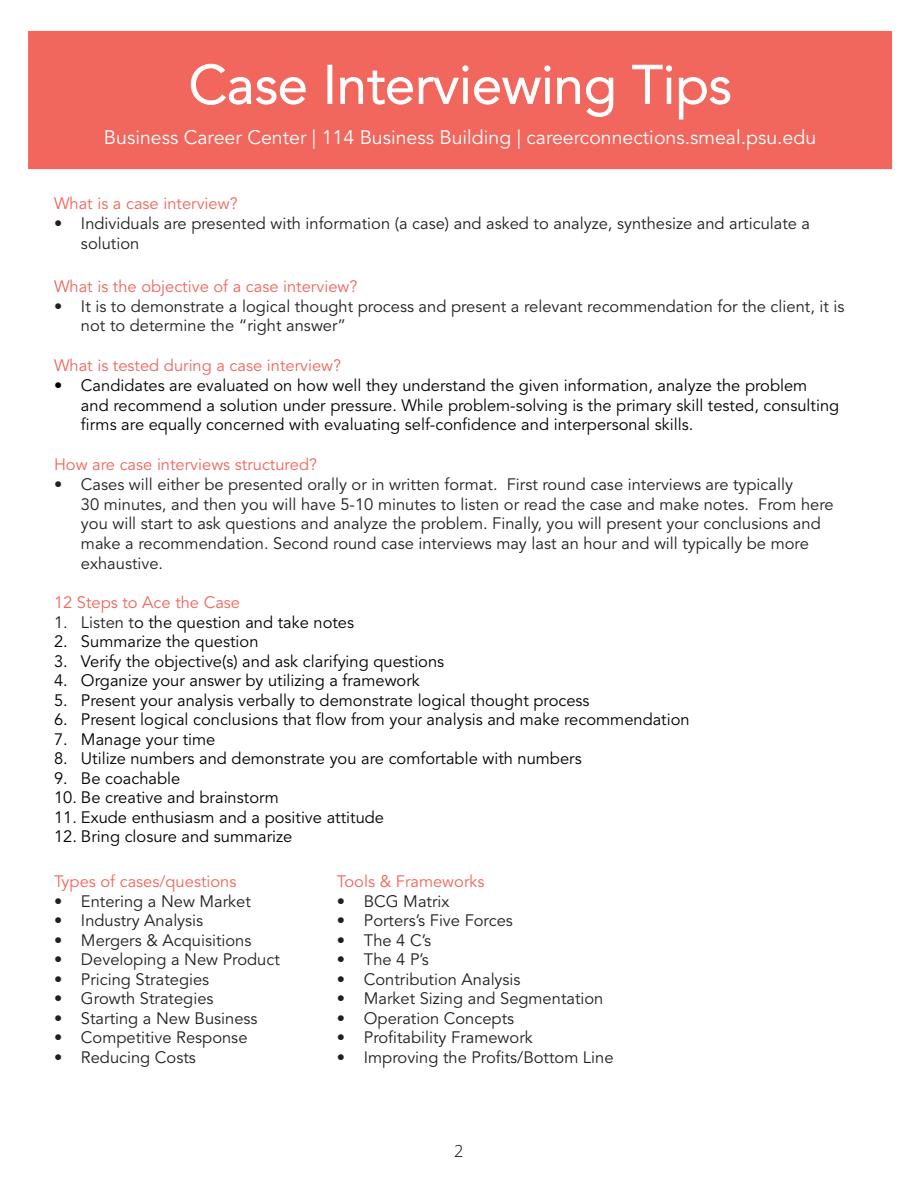
<style>
.page{position:relative;width:918px;height:1188px;background:#fff}
.page>*{position:absolute;margin:0;border:0;box-sizing:border-box;transform-origin:0 0}
.t1{font:54px "Avenir LT Std";color:#fff}
.t2{font:19.5px "Avenir LT Std";color:#fff}
.t3{font:16.5px/19.8px "Avenir LT Std";color:#231f20}
.t4{font:16.5px/19.8px "Avenir LT Std";color:#000}
.t5{font:16.5px "Avenir LT Std";color:#f1665d}
.t6{font:300 16.5px "Open Sans";color:#000}
.s1{color:#231f20}
</style>
<div class="page">
<div style="left:28px;top:31px;width:864px;height:138px;background:#f1665d"></div>
<svg style="left:191px;top:64px;width:115px;height:41px"></svg>
<div style="left:328px;top:65px;width:4px;height:39px;border:1px solid #fff"></div>
<svg style="left:340px;top:65px;width:211px;height:40px"></svg>
<svg style="left:557px;top:77px;width:23px;height:27px"></svg>
<svg style="left:586px;top:77px;width:28px;height:40px"></svg>
<svg style="left:632px;top:64px;width:40px;height:40px"></svg>
<svg style="left:679px;top:77px;width:52px;height:43px"></svg>
<h1 class="t1" style="left:189px;top:54px;width:544px">Case Interviewing Tips</h1>
<p class="t2" style="left:104px;top:126px;width:714px">Business Career Center | 114 Business Building | careerconnections.smeal.psu.edu</p>
<p class="t5" style="left:54px;top:194px;width:185px">What is a case interview?</p>
<p class="t3" style="left:81px;top:214px;width:731px;text-indent:-27px">• Individuals are presented with information (a case) and asked to analyze, synthesize and articulate a solution</p>
<p class="t5" style="left:54px;top:277px;width:305px">What is the objective of a case interview?</p>
<p class="t3" style="left:81px;top:297px;width:765px;text-indent:-27px">• It is to demonstrate a logical thought process and present a relevant recommendation for the client, it is not to determine the “right answer”</p>
<p class="t5" style="left:54px;top:356px;width:289px">What is tested during a case interview?</p>
<p class="t4" style="left:81px;top:376px;width:760px;text-indent:-27px">• Candidates are evaluated on how well they understand the given information, analyze the problem<br>and recommend a solution under pressure. While problem-solving is the primary skill tested, consulting firms are equally concerned with evaluating self-confidence and interpersonal skills.</p>
<p class="t5" style="left:54px;top:455px;width:265px">How are case interviews structured?</p>
<p class="t3" style="left:81px;top:475px;width:754px;text-indent:-27px">• Cases will either be presented orally or in written format. First round case interviews are typically<br>30 minutes, and then you will have 5-10 minutes to listen or read the case and make notes. From here you will start to ask questions and analyze the problem. Finally, you will present your conclusions and make a recommendation. Second round case interviews may last an hour and will typically be more exhaustive.</p>
<p class="t5" style="left:54px;top:593px;width:188px">12 Steps to Ace the Case</p>
<p class="t4" style="left:54px;top:612px;width:302px"><span class="s1">1. Listen t</span>o the question and take notes</p>
<p class="t4" style="left:54px;top:632px;width:206px">2. Summarize the question</p>
<p class="t4" style="left:54px;top:651px;width:392px">3. Verify the objective(s) and ask clarifying questions</p>
<p class="t4" style="left:54px;top:671px;width:367px">4. Organize your answer by utilizing a framework</p>
<p class="t4" style="left:54px;top:690px;width:537px">5. Present your analysis verbally to demonstrate logical thought process</p>
<p class="t4" style="left:54px;top:710px;width:637px">6. Present logical conclusions that flow from your analysis and make recommendation</p>
<p class="t4" style="left:54px;top:729px;width:163px">7. Manage your time</p>
<p class="t4" style="left:54px;top:749px;width:529px">8. Utilize numbers and demonstrate you are comfortable with numbers</p>
<p class="t4" style="left:54px;top:768px;width:128px">9. Be coachable</p>
<p class="t4" style="left:54px;top:788px;width:226px">10. Be creative and brainstorm</p>
<p class="t4" style="left:54px;top:807px;width:332px">11. Exude enthusiasm and a positive attitude</p>
<p class="t4" style="left:54px;top:827px;width:240px">12. Bring closure and summarize</p>
<p class="t5" style="left:54px;top:872px;width:184px">Types of cases/questions</p>
<p class="t3" style="left:54px;top:892px;width:198px">• Entering a New Market</p>
<p class="t3" style="left:54px;top:911px;width:151px">• Industry Analysis</p>
<p class="t3" style="left:54px;top:931px;width:199px">• Mergers &amp; Acquisitions</p>
<p class="t3" style="left:54px;top:950px;width:227px">• Developing a New Product</p>
<p class="t3" style="left:54px;top:970px;width:157px">• Pricing Strategies</p>
<p class="t3" style="left:54px;top:989px;width:161px">• Growth Strategies</p>
<p class="t3" style="left:54px;top:1009px;width:205px">• Starting a New Business</p>
<p class="t3" style="left:54px;top:1028px;width:195px">• Competitive Response</p>
<p class="t3" style="left:54px;top:1048px;width:143px">• Reducing Costs</p>
<p class="t5" style="left:337px;top:872px;width:149px">Tools &amp; Frameworks</p>
<p class="t3" style="left:337px;top:892px;width:114px">• BCG Matrix</p>
<p class="t3" style="left:337px;top:911px;width:178px">• Porters’s Five Forces</p>
<p class="t3" style="left:337px;top:931px;width:96px">• The 4 C’s</p>
<p class="t3" style="left:337px;top:950px;width:94px">• The 4 P’s</p>
<p class="t3" style="left:337px;top:970px;width:185px">• Contribution Analysis</p>
<p class="t3" style="left:337px;top:989px;width:268px">• Market Sizing and Segmentation</p>
<p class="t3" style="left:337px;top:1009px;width:179px">• Operation Concepts</p>
<p class="t3" style="left:337px;top:1028px;width:197px">• Profitability Framework</p>
<p class="t3" style="left:337px;top:1048px;width:278px">• Improving the Profits/Bottom Line</p>
<p class="t6" style="left:454px;top:1140px;width:11px">2</p>
</div>
